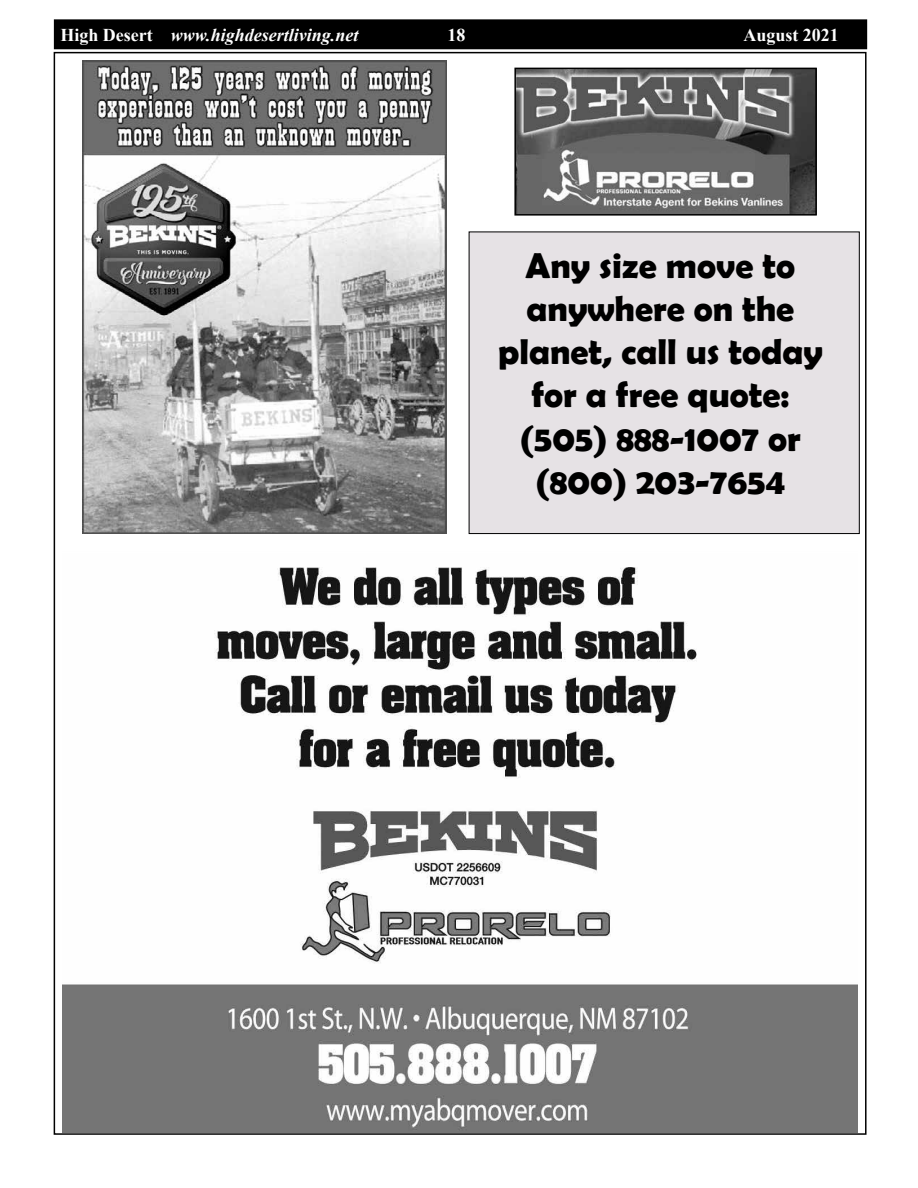
<style>
.page{position:relative;width:918px;height:1188px;background:#fff}
.page>*{position:absolute;margin:0;border:0;box-sizing:border-box;transform-origin:0 0}
.t1{font:700 36px/43.2px "Berlin Sans FB Demi";color:#000;text-align:center}
.t2{font:italic 700 18px "Times New Roman";color:#fefefe}
.t3{font:700 18px "Times New Roman";color:#fefefe}
.s1{font-style:normal}
</style>
<div class="page">
<div style="left:54px;top:20px;width:813px;height:29px;background:#000"></div>
<div style="left:54px;top:19px;width:813px;height:30px;border:1px solid #000"></div>
<div style="left:469px;top:232px;width:390px;height:302px;background:#e6e2e5"></div>
<div style="left:469px;top:232px;width:391px;height:302px;border:1px solid #000"></div>
<img style="left:82px;top:61px;width:365px;height:473px">
<img style="left:517px;top:71px;width:297px;height:142px">
<div style="left:514px;top:68px;width:303px;height:148px;border:2px solid #000"></div>
<img style="left:63px;top:567px;width:795px;height:565px">
<p class="t2" style="left:60px;top:22px;width:299px"><span class="s1">High Desert</span> www.highdesertliving.net</p>
<p class="t3" style="left:447px;top:22px;width:19px">18</p>
<p class="t3" style="left:743px;top:22px;width:97px">August 2021</p>
<p class="t1" style="left:498px;top:243px;width:327px">Any size move to anywhere on the planet, call us today for a free quote: (505) 888-1007 or (800) 203-7654</p>
</div>
